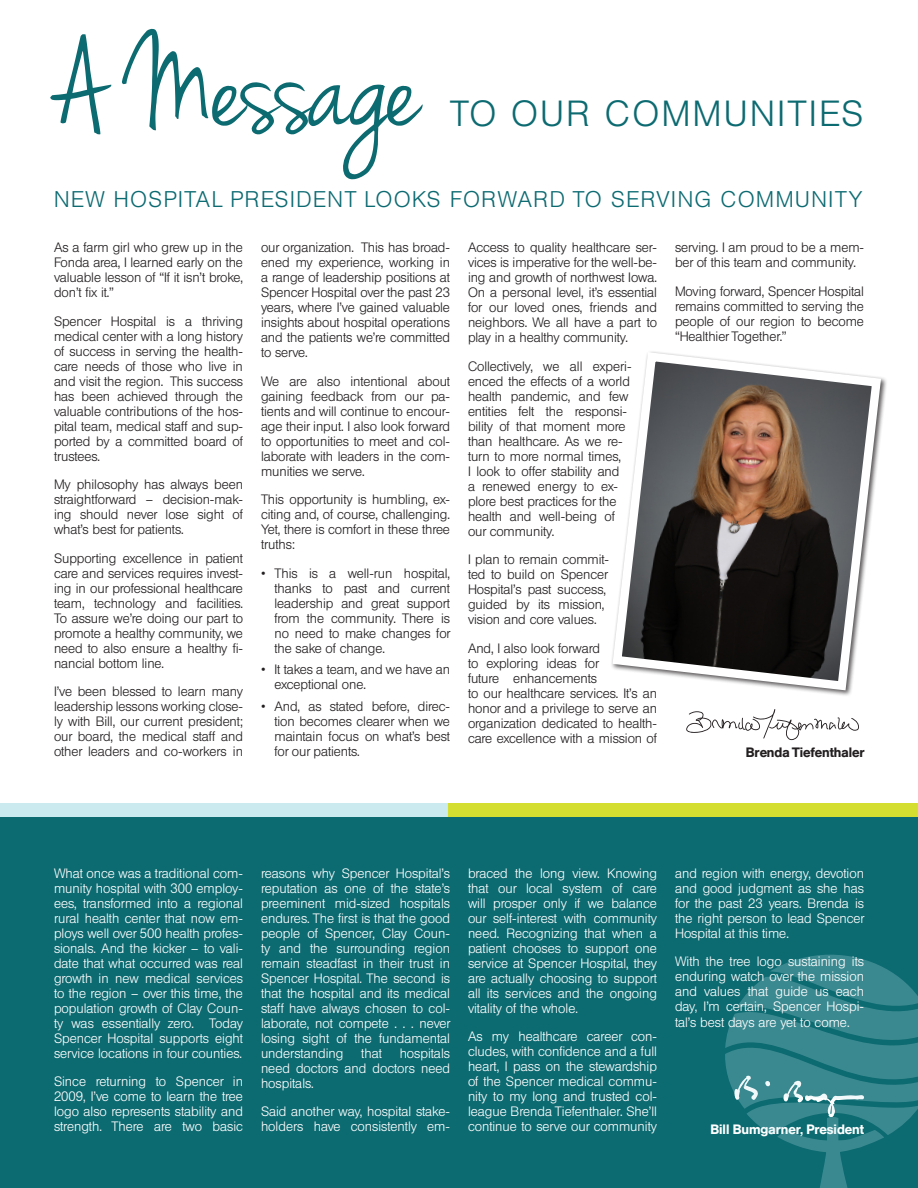
<style>
.page{position:relative;width:918px;height:1188px;background:#fff}
.page>*{position:absolute;margin:0;border:0;box-sizing:border-box;transform-origin:0 0}
.t1{font:138px "Jenna Sue";letter-spacing:-.02em;color:#0c6a71}
.t2{font:300 36px "Berthold Standard BQ";letter-spacing:.075em;color:#0c6a71}
.t3{font:300 22.5px "Berthold Standard BQ";letter-spacing:.075em;color:#0c6a71}
.t4{font:300 13.5px/15px "Berthold Standard BQ";letter-spacing:-.005em;color:#231f20;text-align:justify}
.t5{font:300 13.5px/15px "Berthold Standard BQ";color:#fff;text-align:justify}
.t6{font:500 13.5px "Berthold Standard BQ";color:#fff}
.t7{font:500 13.5px "Berthold Standard BQ";color:#231f20}
</style>
<div class="page">
<div style="left:0;top:817px;width:918px;height:371px;background:#0c6a71"></div>
<svg style="left:611px;top:351px;width:275px;height:344px"></svg>
<svg style="left:686px;top:709px;width:173px;height:31px"></svg>
<svg style="left:725px;top:955px;width:193px;height:233px"></svg>
<div style="left:0;top:803px;width:448px;height:14px;background:#cbeaef"></div>
<div style="left:448px;top:803px;width:470px;height:14px;background:#d3de30"></div>
<p class="t1" style="left:54px;top:6px;width:368px">A Message</p>
<p class="t2" style="left:450px;top:93px;width:414px">TO OUR COMMUNITIES</p>
<p class="t3" style="left:54px;top:186px;width:810px">NEW HOSPITAL PRESIDENT LOOKS FORWARD TO SERVING COMMUNITY</p>
<p class="t4" style="left:54px;top:240px;width:191px">As a farm girl who grew up in the Fonda area, I learned early on the valuable lesson of “If it isn’t broke, don’t fix it.”</p>
<p class="t4" style="left:54px;top:314px;width:191px">Spencer Hospital is a thriving medical center with a long history of success in serving the health&shy;care needs of those who live in and visit the region. This success has been achieved through the valuable contributions of the hos&shy;pital team, medical staff and sup&shy;ported by a committed board of trustees.</p>
<p class="t4" style="left:54px;top:477px;width:191px">My philosophy has always been straightforward – decision-mak&shy;ing should never lose sight of what’s best for patients.</p>
<p class="t4" style="left:54px;top:551px;width:191px">Supporting excellence in patient care and services requires invest&shy;ing in our professional healthcare team, technology and facilities.<br>To assure we’re doing our part to promote a healthy community, we need to also ensure a healthy fi&shy;nancial bottom line.</p>
<p class="t4" style="left:54px;top:684px;width:191px">I’ve been blessed to learn many leadership lessons working close&shy;ly with Bill, our current president; our board, the medical staff and other leaders and co-workers in</p>
<p class="t4" style="left:261px;top:240px;width:191px">our organization. This has broad&shy;ened my experience, working in a range of leadership positions at Spencer Hospital over the past 23 years, where I’ve gained valuable insights about hospital operations and the patients we’re committed to serve.</p>
<p class="t4" style="left:261px;top:374px;width:191px">We are also intentional about gaining feedback from our pa&shy;tients and will continue to encour&shy;age their input. I also look forward to opportunities to meet and col&shy;laborate with leaders in the com&shy;munities we serve.</p>
<p class="t4" style="left:261px;top:492px;width:191px">This opportunity is humbling, ex&shy;citing and, of course, challenging.<br>Yet, there is comfort in these three truths:</p>
<p class="t4" style="left:274px;top:566px;width:178px;text-indent:-14px">• This is a well-run hospital, thanks to past and current leadership and great support from the community. There is no need to make changes for the sake of change.</p>
<p class="t4" style="left:274px;top:662px;width:177px;text-indent:-14px">• It takes a team, and we have an exceptional one.</p>
<p class="t4" style="left:274px;top:699px;width:177px;text-indent:-14px">• And, as stated before, direc&shy;tion becomes clearer when we maintain focus on what’s best for our patients.</p>
<p class="t4" style="left:468px;top:240px;width:191px">Access to quality healthcare ser&shy;vices is imperative for the well-be&shy;ing and growth of northwest Iowa.<br>On a personal level, it’s essential for our loved ones, friends and neighbors. We all have a part to play in a healthy community.</p>
<p class="t4" style="left:468px;top:359px;width:165px;text-align:left">Collectively, we all experi&shy;enced the effects of a world health pandemic, and few entities felt the responsi&shy;bility of that moment more than healthcare. As we re&shy;turn to more normal times,<br>I look to offer stability and<br>a renewed energy to ex&shy;plore best practices for the health and well-being of our community.</p>
<p class="t4" style="left:468px;top:552px;width:143px;text-align:left">I plan to remain commit&shy;ted to build on Spencer<br>Hospital’s past success, guided by its mission, vision and core values.</p>
<p class="t4" style="left:468px;top:641px;width:191px;text-align:left">And, I also look forward<br>to exploring ideas for<br>future enhancements<br>to our healthcare services. It’s an honor and a privilege to serve an organization dedicated to health&shy;care excellence with a mission of</p>
<p class="t4" style="left:675px;top:240px;width:191px">serving. I am proud to be a mem&shy;ber of this team and community.</p>
<p class="t4" style="left:675px;top:284px;width:191px">Moving forward, Spencer Hospital remains committed to serving the people of our region to become “Healthier Together.”</p>
<p class="t7" style="left:746px;top:744px;width:120px">Brenda Tiefenthaler</p>
<p class="t5" style="left:54px;top:866px;width:191px">What once was a traditional com&shy;munity hospital with 300 employ&shy;ees, transformed into a regional rural health center that now em&shy;ploys well over 500 health profes&shy;sionals. And the kicker – to vali&shy;date that what occurred was real growth in new medical services to the region – over this time, the population growth of Clay Coun&shy;ty was essentially zero. Today Spencer Hospital supports eight service locations in four counties.</p>
<p class="t5" style="left:54px;top:1074px;width:191px">Since returning to Spencer in 2009, I’ve come to learn the tree logo also represents stability and strength. There are two basic</p>
<p class="t5" style="left:261px;top:866px;width:191px">reasons why Spencer Hospital’s reputation as one of the state’s preeminent mid-sized hospitals endures. The first is that the good people of Spencer, Clay Coun&shy;ty and the surrounding region remain steadfast in their trust in Spencer Hospital. The second is that the hospital and its medical staff have always chosen to col&shy;laborate, not compete . . . never losing sight of the fundamental understanding</p>
<p class="t5" style="left:261px;top:1046px;width:191px;text-indent:139px">hospitals need doctors and doctors need hospitals.</p>
<p class="t5" style="left:261px;top:1104px;width:191px">Said another way, hospital stake&shy;holders have consistently em-</p>
<p class="t5" style="left:361px;top:1046px;width:22px">that</p>
<p class="t5" style="left:468px;top:866px;width:191px">braced the long view. Knowing that our local system of care will prosper only if we balance our self-interest with community need. Recognizing that when a patient chooses to support one service at Spencer Hospital, they are actually choosing to support all its services and the ongoing vitality of the whole.</p>
<p class="t5" style="left:468px;top:1029px;width:191px">As my healthcare career con&shy;cludes, with confidence and a full heart, I pass on the stewardship of the Spencer medical commu&shy;nity to my long and trusted col&shy;league Brenda Tiefenthaler. She’ll continue to serve our community</p>
<p class="t5" style="left:675px;top:866px;width:191px">and region with energy, devotion and good judgment as she has for the past 23 years. Brenda is the right person to lead Spencer Hospital at this time.</p>
<p class="t5" style="left:675px;top:954px;width:191px">With the tree logo sustaining its enduring watch over the mission and values that guide us each day, I’m certain, Spencer Hospi&shy;tal’s best days are yet to come.</p>
<p class="t6" style="left:711px;top:1121px;width:155px">Bill Bumgarner, President</p>
</div>
